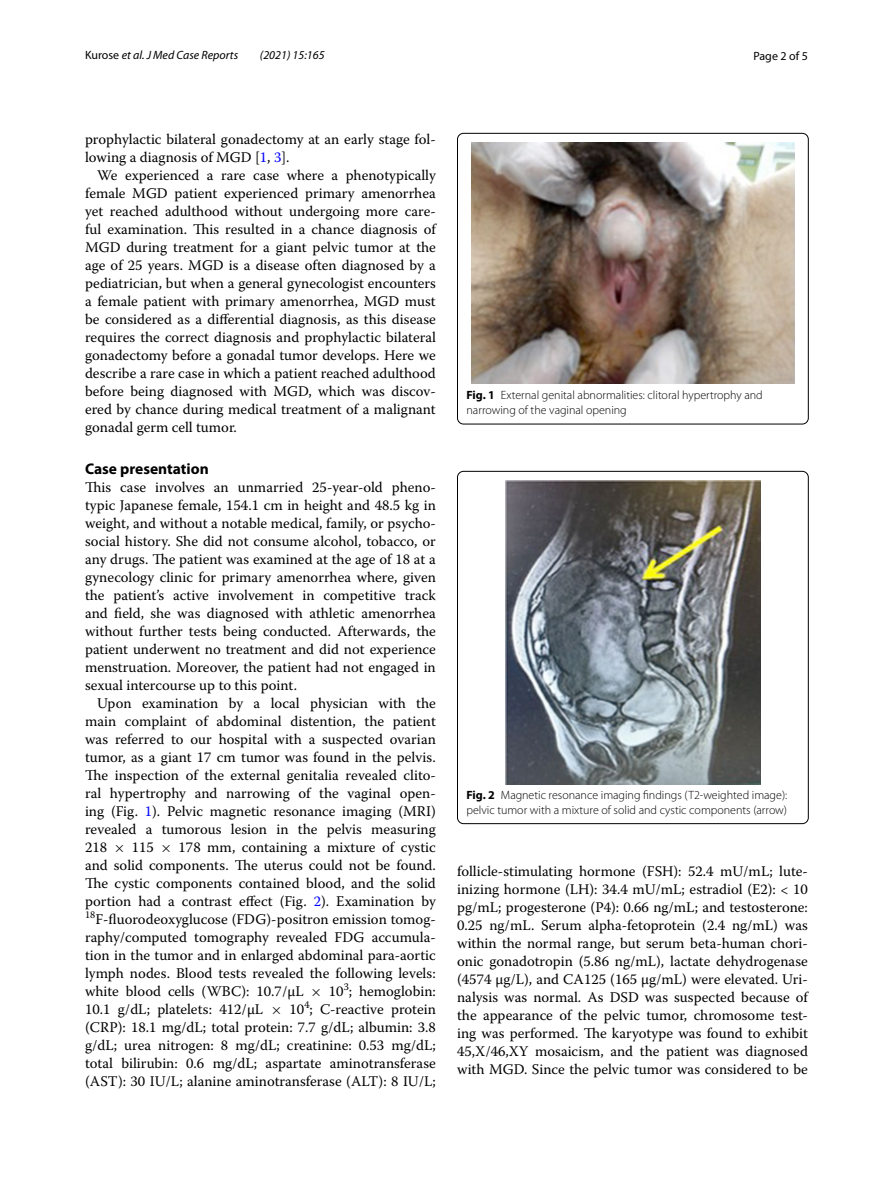
<style>
.page{position:relative;width:893px;height:1187px;background:#fff}
.page>*{position:absolute;margin:0;border:0;box-sizing:border-box;transform-origin:0 0}
.t1{font:700 15.45px "Myriad Pro";color:#000}
.t2{font:14.7px/18px "Warnock Pro";color:#000;text-align:justify}
.t3{font:300 12px/15px "Myriad Pro";color:#000}
.t4{font:italic 12px "Myriad Pro";color:#000}
.t5{font:12px "Myriad Pro";color:#000}
.s1{font-style:normal}
.s2{color:#00f}
.s3{font-family:"MTSY"}
.s4{font-weight:700}
</style>
<div class="page">
<img style="left:471px;top:142px;width:323px;height:241px">
<div style="left:457px;top:133px;width:351px;height:291px;border:1px solid #000;border-radius:6px"></div>
<img style="left:505px;top:480px;width:255px;height:304px">
<div style="left:457px;top:471px;width:351px;height:352px;border:1px solid #000;border-radius:6px"></div>
<p class="t4" style="left:85px;top:48px;width:155px"><span class="s1">Kurose</span> et al. J Med Case Reports</p>
<p class="t4" style="left:260px;top:48px;width:66px">(2021) 15:165</p>
<p class="t5" style="left:753px;top:48px;width:56px">Page 2 of 5</p>
<p class="t2" style="left:85px;top:130px;width:352px">prophylactic bilateral gonadectomy at an early stage fol&shy;lowing a diagnosis of MGD [<span class="s2">1</span>, <span class="s2">3</span>].</p>
<p class="t2" style="left:85px;top:166px;width:352px;text-indent:12px">We experienced a rare case where a phenotypically female MGD patient experienced primary amenorrhea yet reached adulthood without undergoing more care&shy;ful examination. This resulted in a chance diagnosis of MGD during treatment for a giant pelvic tumor at the age of 25 years. MGD is a disease often diagnosed by a pediatrician, but when a general gynecologist encounters a female patient with primary amenorrhea, MGD must be considered as a differential diagnosis, as this disease requires the correct diagnosis and prophylactic bilateral gonadectomy before a gonadal tumor develops. Here we describe a rare case in which a patient reached adulthood before being diagnosed with MGD, which was discov&shy;ered by chance during medical treatment of a malignant gonadal germ cell tumor.</p>
<p class="t1" style="left:85px;top:458px;width:125px">Case presentation</p>
<p class="t2" style="left:85px;top:477px;width:352px">This case involves an unmarried 25-year-old pheno&shy;typic Japanese female, 154.1 cm in height and 48.5 kg in weight, and without a notable medical, family, or psycho&shy;social history. She did not consume alcohol, tobacco, or any drugs. The patient was examined at the age of 18 at a gynecology clinic for primary amenorrhea where, given the patient’s active involvement in competitive track and field, she was diagnosed with athletic amenorrhea without further tests being conducted. Afterwards, the patient underwent no treatment and did not experience menstruation. Moreover, the patient had not engaged in sexual intercourse up to this point.</p>
<p class="t2" style="left:85px;top:693px;width:352px;text-indent:12px">Upon examination by a local physician with the main complaint of abdominal distention, the patient was referred to our hospital with a suspected ovarian tumor, as a giant 17 cm tumor was found in the pelvis.<br>The inspection of the external genitalia revealed clito&shy;ral hypertrophy and narrowing of the vaginal open&shy;ing (Fig. <span class="s2">1</span>). Pelvic magnetic resonance imaging (MRI) revealed a tumorous lesion in the pelvis measuring 218 <span class="s3">×</span> 115 <span class="s3">×</span> 178 mm, containing a mixture of cystic and solid components. The uterus could not be found.<br>The cystic components contained blood, and the solid portion had a contrast effect (Fig. <span class="s2">2</span>). Examination by <sup>18</sup>F-fluorodeoxyglucose (FDG)-positron emission tomog&shy;raphy/computed tomography revealed FDG accumula&shy;tion in the tumor and in enlarged abdominal para-aortic lymph nodes. Blood tests revealed the following levels: white blood cells (WBC): 10.7/μL <span class="s3">×</span> 10<sup>3</sup>; hemoglobin:<br>10.1 g/dL; platelets: 412/μL <span class="s3">×</span> 10<sup>4</sup>; C-reactive protein (CRP): 18.1 mg/dL; total protein: 7.7 g/dL; albumin: 3.8 g/dL; urea nitrogen: 8 mg/dL; creatinine: 0.53 mg/dL; total bilirubin: 0.6 mg/dL; aspartate aminotransferase (AST): 30 IU/L; alanine aminotransferase (ALT): 8 IU/L;</p>
<p class="t3" style="left:466px;top:387px;width:298px"><span class="s4">Fig. 1</span> External genital abnormalities: clitoral hypertrophy and narrowing of the vaginal opening</p>
<p class="t3" style="left:466px;top:787px;width:322px"><span class="s4">Fig. 2</span> Magnetic resonance imaging findings (T2-weighted image): pelvic tumor with a mixture of solid and cystic components (arrow)</p>
<p class="t2" style="left:457px;top:861px;width:352px">follicle-stimulating hormone (FSH): 52.4 mU/mL; lute&shy;inizing hormone (LH): 34.4 mU/mL; estradiol (E2): &lt; 10 pg/mL; progesterone (P4): 0.66 ng/mL; and testosterone:<br>0.25 ng/mL. Serum alpha-fetoprotein (2.4 ng/mL) was within the normal range, but serum beta-human chori&shy;onic gonadotropin (5.86 ng/mL), lactate dehydrogenase (4574 µg/L), and CA125 (165 µg/mL) were elevated. Uri&shy;nalysis was normal. As DSD was suspected because of the appearance of the pelvic tumor, chromosome test&shy;ing was performed. The karyotype was found to exhibit 45,X/46,XY mosaicism, and the patient was diagnosed with MGD. Since the pelvic tumor was considered to be</p>
</div>
